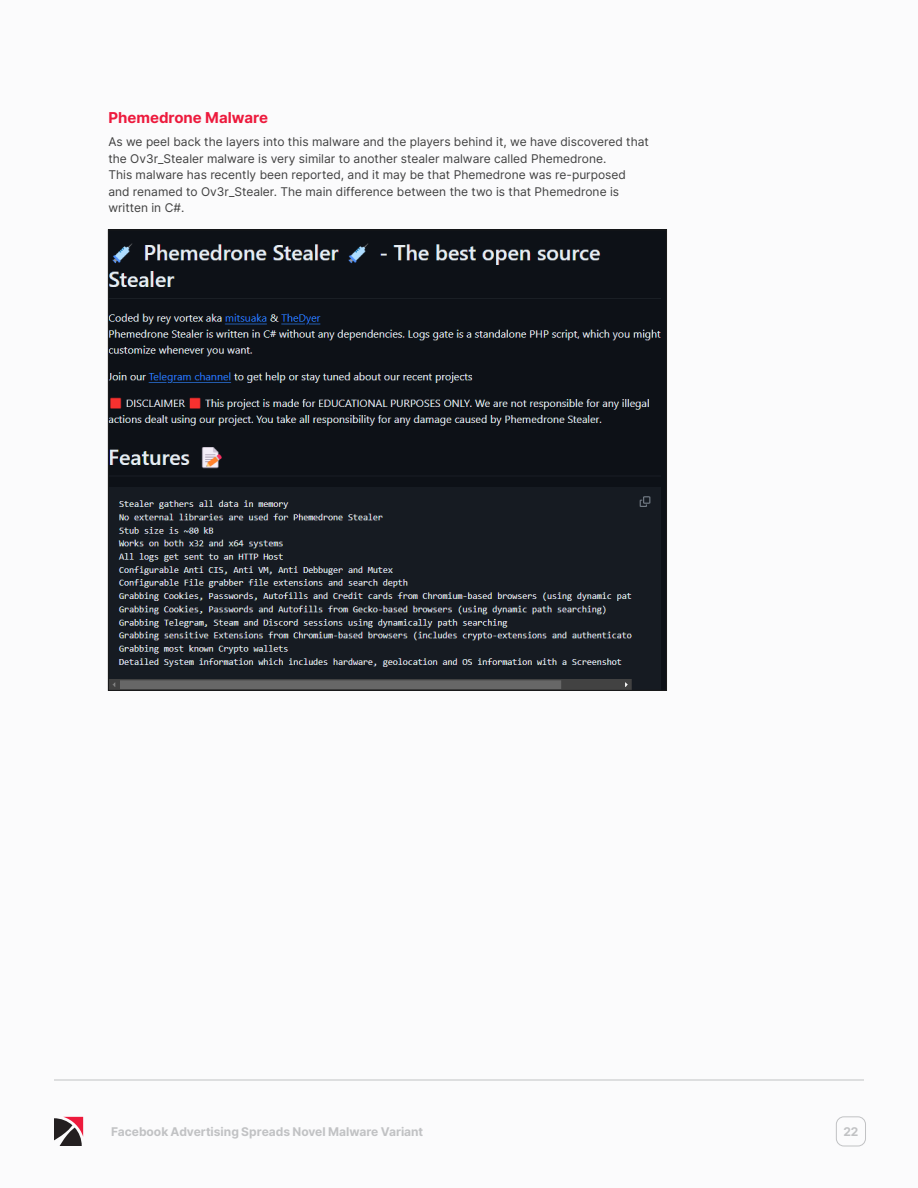
<style>
.page{position:relative;width:918px;height:1188px;background:#fbfbfc}
.page>*{position:absolute;margin:0;border:0;box-sizing:border-box;transform-origin:0 0}
.Second_Header{font:700 15px "Inter";color:#ed1a3d}
.Body_Text{font:12px/16.5px "Inter";color:#404040}
.t1{font:700 12px "Inter";color:#c1c2c4}
</style>
<div class="page">
<hr style="left:54px;top:1080px;width:810px;height:1px;background:#c1c2c4">
<svg style="left:54px;top:1117px;width:29px;height:29px"></svg>
<div style="left:836px;top:1116px;width:30px;height:30px;border:1px solid #c1c2c4;border-radius:8px"></div>
<img style="left:110px;top:232px;width:555px;height:457px">
<p class="Second_Header" style="left:108px;top:107px;width:161px">Phemedrone Malware</p>
<p class="Body_Text" style="left:108px;top:133px;width:542px">As we peel back the layers into this malware and the players behind it, we have discovered that the Ov3r_Stealer malware is very similar to another stealer malware called Phemedrone.<br>This malware has recently been reported, and it may be that Phemedrone was re-purposed and renamed to Ov3r_Stealer. The main difference between the two is that Phemedrone is written in C#.</p>
<p class="t1" style="left:111px;top:1123px;width:314px">Facebook Advertising Spreads Novel Malware Variant</p>
<p class="t1" style="left:843px;top:1123px;width:17px">22</p>
</div>
